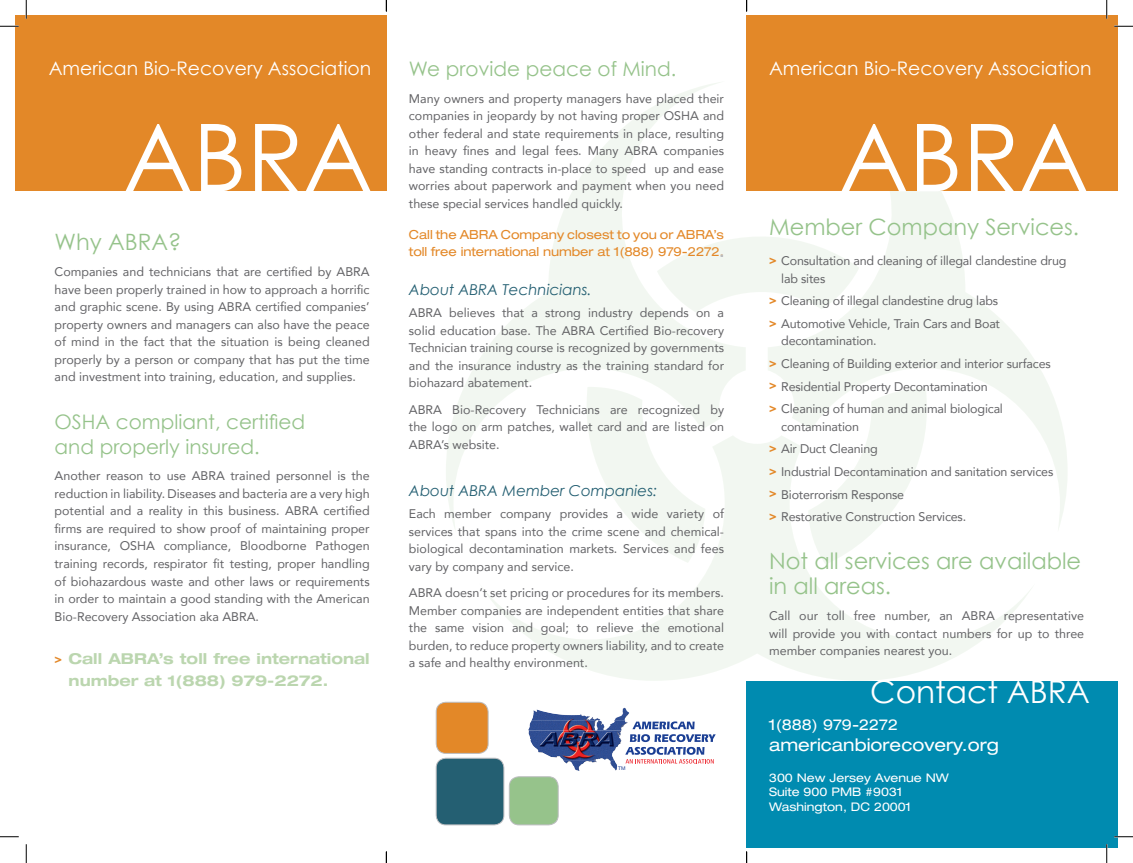
<style>
.page{position:relative;width:1133px;height:863px;background:#fff}
.page>*{position:absolute;margin:0;border:0;box-sizing:border-box;transform-origin:0 0}
.t1{font:93.75px "Century Gothic";color:#fff}
.t2{font:31.25px "Century Gothic";color:#fff}
.t3{font:22.5px/25px "Century Gothic";color:#96c38b}
.t4{font:20px/25px "Century Gothic";color:#96c38b}
.t5{font:18.75px "Century Gothic";color:#fff}
.t6{font:expanded 17.5px "Helvetica Neue";color:#fff}
.t7{font:700 expanded 15px/21.2px "Helvetica Neue";color:#bbd6af}
.t8{font:italic 15px "Century Gothic";color:#245f72}
.t9{font:expanded 15px "Helvetica Neue";color:#fff}
.t10{font:12.5px/17.5px "Avenir";letter-spacing:-.015em;color:#636366;text-align:justify}
.t11{font:expanded 12.5px/17.5px "Helvetica Neue";letter-spacing:-.01em;color:#e38828}
.t12{font:expanded 11.88px/14.2px "Helvetica Neue";color:#fff}
.t13{font:5.12px "Helvetica Neue";color:#1b3f94}
.s1{font-family:"Helvetica Neue";font-weight:700;font-stretch:expanded;color:#e38828}
.s2{font-size:12.5px;color:#e38828}
</style>
<div class="page">
<div style="left:15px;top:15px;width:371px;height:175px;background:#e38828"></div>
<svg style="left:483px;top:442px;width:548px;height:238px"></svg>
<svg style="left:446px;top:82px;width:299px;height:450px"></svg>
<svg style="left:767px;top:190px;width:300px;height:342px"></svg>
<svg style="left:586px;top:387px;width:119px;height:176px"></svg>
<svg style="left:808px;top:388px;width:119px;height:176px"></svg>
<div style="left:746px;top:15px;width:372px;height:175px;background:#e38828"></div>
<div style="left:746px;top:681px;width:372px;height:167px;background:#008bb0"></div>
<svg style="left:657px;top:224px;width:202px;height:88px"></svg>
<div style="left:509px;top:776px;width:49px;height:48px;background:#96c38b;border-radius:10px"></div>
<div style="left:509px;top:776px;width:49px;height:49px;border:1px solid #bcbdc0;border-radius:10px"></div>
<div style="left:436px;top:702px;width:52px;height:51px;background:#e38828;border-radius:10px"></div>
<div style="left:436px;top:702px;width:52px;height:51px;border:1px solid #bcbdc0;border-radius:10px"></div>
<div style="left:436px;top:758px;width:68px;height:66px;background:#245f72;border-radius:10px"></div>
<div style="left:436px;top:758px;width:68px;height:67px;border:1px solid #bcbdc0;border-radius:10px"></div>
<svg style="left:625px;top:721px;width:90px;height:42px"></svg>
<img style="left:563px;top:760px;width:54px;height:11px">
<img style="left:528px;top:730px;width:93px;height:30px">
<img style="left:596px;top:720px;width:31px;height:10px">
<img style="left:532px;top:707px;width:97px;height:13px">
<svg style="left:0;top:25px;width:19px;height:2px"></svg>
<svg style="left:1114px;top:25px;width:18px;height:2px"></svg>
<svg style="left:0;top:836px;width:19px;height:1px"></svg>
<svg style="left:1114px;top:835px;width:18px;height:2px"></svg>
<svg style="left:25px;top:0;width:2px;height:19px"></svg>
<svg style="left:25px;top:844px;width:2px;height:18px"></svg>
<svg style="left:1106px;top:0;width:1px;height:19px"></svg>
<svg style="left:1105px;top:844px;width:2px;height:18px"></svg>
<svg style="left:385px;top:0;width:2px;height:11px"></svg>
<svg style="left:385px;top:851px;width:2px;height:11px"></svg>
<p class="t4" style="left:409px;top:56px;width:269px">We provide peace of Mind.</p>
<p class="t10" style="left:409px;top:89px;width:317px">Many owners and property managers have placed their companies in jeopardy by not having proper OSHA and other federal and state requirements in place, resulting in heavy fines and legal fees. Many ABRA companies have standing contracts in-place to speed up and ease worries about paperwork and payment when you need these special services handled quickly.</p>
<p class="t11" style="left:409px;top:225px;width:316px">Call the ABRA Company closest to you or ABRA’s toll free international number at 1(888) 979-2272.</p>
<p class="t8" style="left:409px;top:280px;width:184px">About ABRA Technicians.</p>
<p class="t10" style="left:409px;top:303px;width:317px">ABRA believes that a strong industry depends on a solid education base. The ABRA Certified Bio-recovery Technician training course is recognized by governments and the insurance industry as the training standard for biohazard abatement.</p>
<p class="t10" style="left:409px;top:400px;width:317px">ABRA Bio-Recovery Technicians are recognized by the logo on arm patches, wallet card and are listed on ABRA’s website.</p>
<p class="t8" style="left:409px;top:481px;width:250px">About ABRA Member Companies:</p>
<p class="t10" style="left:409px;top:504px;width:317px">Each member company provides a wide variety of services that spans into the crime scene and chemical&shy;biological decontamination markets. Services and fees vary by company and service.</p>
<p class="t10" style="left:409px;top:583px;width:316px">ABRA doesn’t set pricing or procedures for its members.<br>Member companies are independent entities that share the same vision and goal; to relieve the emotional burden, to reduce property owners liability, and to create a safe and healthy environment.</p>
<p class="t5" style="left:49px;top:57px;width:324px">American Bio-Recovery Association</p>
<p class="t5" style="left:769px;top:57px;width:324px">American Bio-Recovery Association</p>
<p class="t1" style="left:123px;top:100px;width:251px">ABRA</p>
<p class="t1" style="left:839px;top:100px;width:251px">ABRA</p>
<p class="t3" style="left:769px;top:214px;width:311px">Member Company Services.</p>
<p class="t10" style="left:781px;top:252px;width:287px;text-indent:-12px"><span class="s1">&gt;</span> Consultation and cleaning of illegal clandestine drug lab sites</p>
<p class="t10" style="left:769px;top:292px;width:230px"><span class="s1">&gt;</span> Cleaning of illegal clandestine drug labs</p>
<p class="t10" style="left:781px;top:314px;width:220px;text-indent:-12px"><span class="s1">&gt;</span> Automotive Vehicle, Train Cars and Boat decontamination.</p>
<p class="t10" style="left:769px;top:354px;width:283px"><span class="s1">&gt;</span> Cleaning of Building exterior and interior surfaces</p>
<p class="t10" style="left:769px;top:377px;width:220px"><span class="s1">&gt;</span> Residential Property Decontamination</p>
<p class="t10" style="left:781px;top:400px;width:223px;text-indent:-12px"><span class="s1">&gt;</span> Cleaning of human and animal biological contamination</p>
<p class="t10" style="left:769px;top:440px;width:110px"><span class="s1">&gt;</span> Air Duct Cleaning</p>
<p class="t10" style="left:769px;top:462px;width:286px"><span class="s1">&gt;</span> Industrial Decontamination and sanitation services</p>
<p class="t10" style="left:769px;top:485px;width:137px"><span class="s1">&gt;</span> Bioterrorism Response</p>
<p class="t10" style="left:769px;top:508px;width:199px"><span class="s1">&gt;</span> Restorative Construction Services.</p>
<p class="t3" style="left:769px;top:548px;width:314px">Not all services are available in all areas.</p>
<p class="t10" style="left:769px;top:607px;width:317px">Call our toll free number, an ABRA representative will provide you with contact numbers for up to three member companies nearest you.</p>
<p class="t3" style="left:55px;top:229px;width:128px">Why ABRA?</p>
<p class="t10" style="left:55px;top:263px;width:316px">Companies and technicians that are certified by ABRA have been properly trained in how to approach a horrific and graphic scene. By using ABRA certified companies’ property owners and managers can also have the peace of mind in the fact that the situation is being cleaned properly by a person or company that has put the time and investment into training, education, and supplies.</p>
<p class="t4" style="left:55px;top:409px;width:252px">OSHA compliant, certified and properly insured.</p>
<p class="t10" style="left:55px;top:467px;width:317px">Another reason to use ABRA trained personnel is the reduction in liability. Diseases and bacteria are a very high potential and a reality in this business. ABRA certified firms are required to show proof of maintaining proper insurance, OSHA compliance, Bloodborne Pathogen training records, respirator fit testing, proper handling of biohazardous waste and other laws or requirements in order to maintain a good standing with the American Bio-Recovery Association aka ABRA.</p>
<p class="t7" style="left:69px;top:648px;width:303px;text-indent:-14px"><span class="s2">&gt;</span> Call ABRA’s toll free international number at 1(888) 979-2272.</p>
<p class="t2" style="left:870px;top:673px;width:221px">Contact ABRA</p>
<p class="t13" style="left:618px;top:765px;width:9px">TM</p>
<p class="t9" style="left:769px;top:715px;width:131px">1(888) 979-2272</p>
<p class="t6" style="left:769px;top:733px;width:231px">americanbiorecovery.org</p>
<p class="t12" style="left:769px;top:770px;width:181px">300 New Jersey Avenue NW<br>Suite 900 PMB #9031</p>
<p class="t12" style="left:769px;top:799px;width:143px">Washington, DC 20001</p>
</div>
